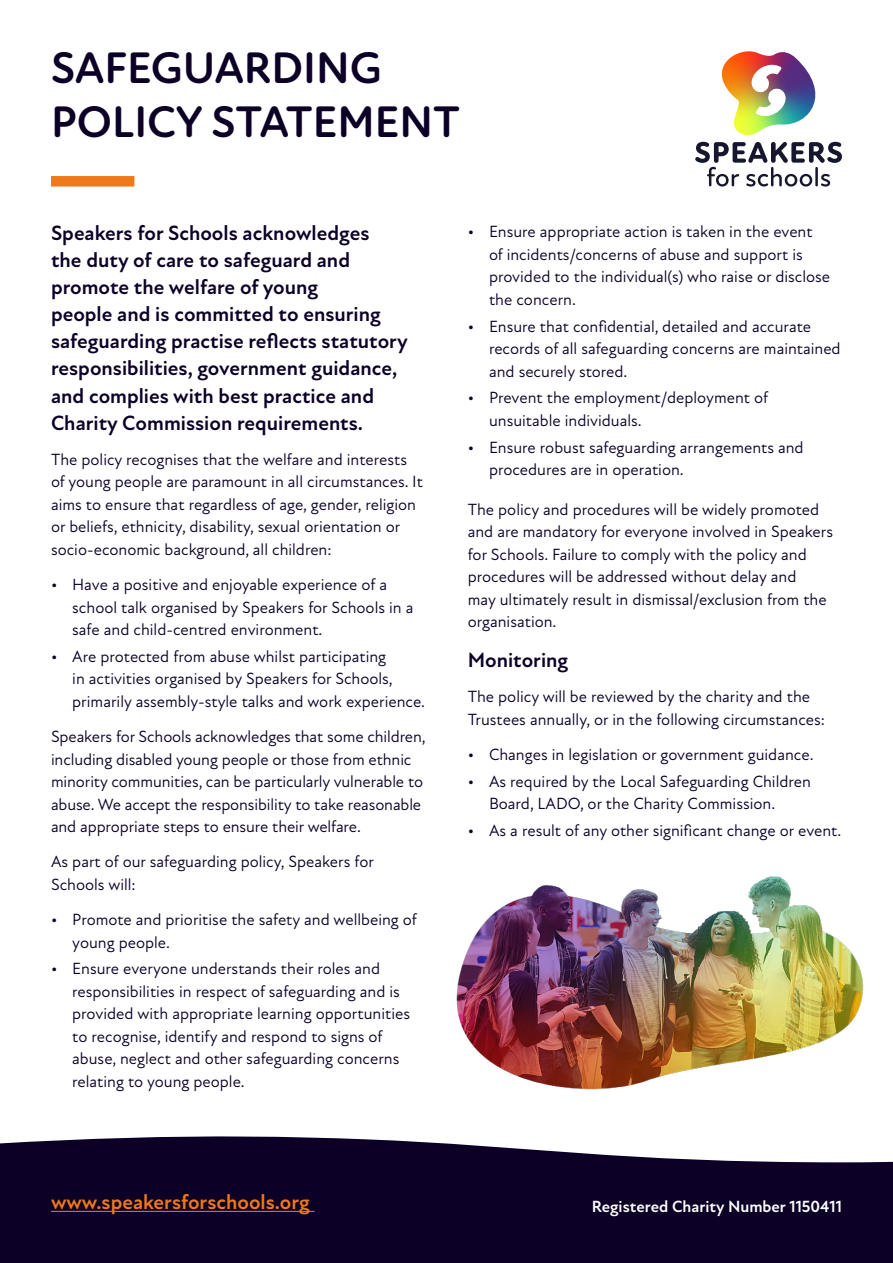
<style>
.page{position:relative;width:893px;height:1263px;background:#fff}
.page>*{position:absolute;margin:0;border:0;box-sizing:border-box;transform-origin:0 0}
.t1{font:700 45px/54px "Atten Round New";color:#0c0027}
.t2{font:700 21px/27px "Atten New";color:#0c0027}
.t3{font:700 21px "Atten New";color:#ef7918}
.t4{font:16.5px/22.5px "Atten New";color:#0c0027}
.t5{font:700 16.5px "Atten New";color:#fff}
</style>
<div class="page">
<svg style="left:0;top:1136px;width:893px;height:127px;background:#22173a"></svg>
<div style="left:51px;top:176px;width:83px;height:11px;background:#ef7918"></div>
<img style="left:721px;top:51px;width:95px;height:84px">
<svg style="left:695px;top:142px;width:147px;height:45px"></svg>
<img style="left:456px;top:876px;width:408px;height:214px">
<hr style="left:51px;top:1211px;width:264px;height:1px;background:#ef7918">
<h1 class="t1" style="left:51px;top:42px;width:410px">SAFEGUARDING<br>POLICY STATEMENT</h1>
<p class="t2" style="left:51px;top:220px;width:358px">Speakers for Schools acknowledges<br>the duty of care to safeguard and promote the welfare of young<br>people and is committed to ensuring safeguarding practise reflects statutory responsibilities, government guidance, and complies with best practice and Charity Commission requirements.</p>
<p class="t4" style="left:51px;top:448px;width:373px">The policy recognises that the welfare and interests of young people are paramount in all circumstances. It aims to ensure that regardless of age, gender, religion or beliefs, ethnicity, disability, sexual orientation or socio-economic background, all children:</p>
<p class="t4" style="left:72px;top:573px;width:343px;text-indent:-21px">• Have a positive and enjoyable experience of a school talk organised by Speakers for Schools in a safe and child-centred environment.</p>
<p class="t4" style="left:72px;top:645px;width:354px;text-indent:-21px">• Are protected from abuse whilst participating<br>in activities organised by Speakers for Schools, primarily assembly-style talks and work experience.</p>
<p class="t4" style="left:51px;top:725px;width:376px">Speakers for Schools acknowledges that some children, including disabled young people or those from ethnic minority communities, can be particularly vulnerable to abuse. We accept the responsibility to take reasonable and appropriate steps to ensure their welfare.</p>
<p class="t4" style="left:51px;top:851px;width:325px">As part of our safeguarding policy, Speakers for<br>Schools will:</p>
<p class="t4" style="left:72px;top:909px;width:346px;text-indent:-21px">• Promote and prioritise the safety and wellbeing of young people.</p>
<p class="t4" style="left:72px;top:958px;width:339px;text-indent:-21px">• Ensure everyone understands their roles and responsibilities in respect of safeguarding and is provided with appropriate learning opportunities to recognise, identify and respond to signs of abuse, neglect and other safeguarding concerns relating to young people.</p>
<p class="t4" style="left:489px;top:221px;width:343px;text-indent:-21px">• Ensure appropriate action is taken in the event of incidents/concerns of abuse and support is provided to the individual(s) who raise or disclose the concern.</p>
<p class="t4" style="left:489px;top:315px;width:353px;text-indent:-21px">• Ensure that confidential, detailed and accurate records of all safeguarding concerns are maintained and securely stored.</p>
<p class="t4" style="left:489px;top:387px;width:281px;text-indent:-21px">• Prevent the employment/deployment of unsuitable individuals.</p>
<p class="t4" style="left:489px;top:436px;width:316px;text-indent:-21px">• Ensure robust safeguarding arrangements and procedures are in operation.</p>
<p class="t4" style="left:468px;top:498px;width:367px">The policy and procedures will be widely promoted and are mandatory for everyone involved in Speakers for Schools. Failure to comply with the policy and procedures will be addressed without delay and<br>may ultimately result in dismissal/exclusion from the organisation.</p>
<p class="t2" style="left:468px;top:647px;width:102px">Monitoring</p>
<p class="t4" style="left:468px;top:685px;width:359px">The policy will be reviewed by the charity and the<br>Trustees annually, or in the following circumstances:</p>
<p class="t4" style="left:468px;top:743px;width:347px">• Changes in legislation or government guidance.</p>
<p class="t4" style="left:489px;top:770px;width:323px;text-indent:-21px">• As required by the Local Safeguarding Children<br>Board, LADO, or the Charity Commission.</p>
<p class="t4" style="left:468px;top:819px;width:375px">• As a result of any other significant change or event.</p>
<p class="t3" style="left:51px;top:1190px;width:260px">www.speakersforschools.org</p>
<p class="t5" style="left:592px;top:1197px;width:252px">Registered Charity Number 1150411</p>
</div>
